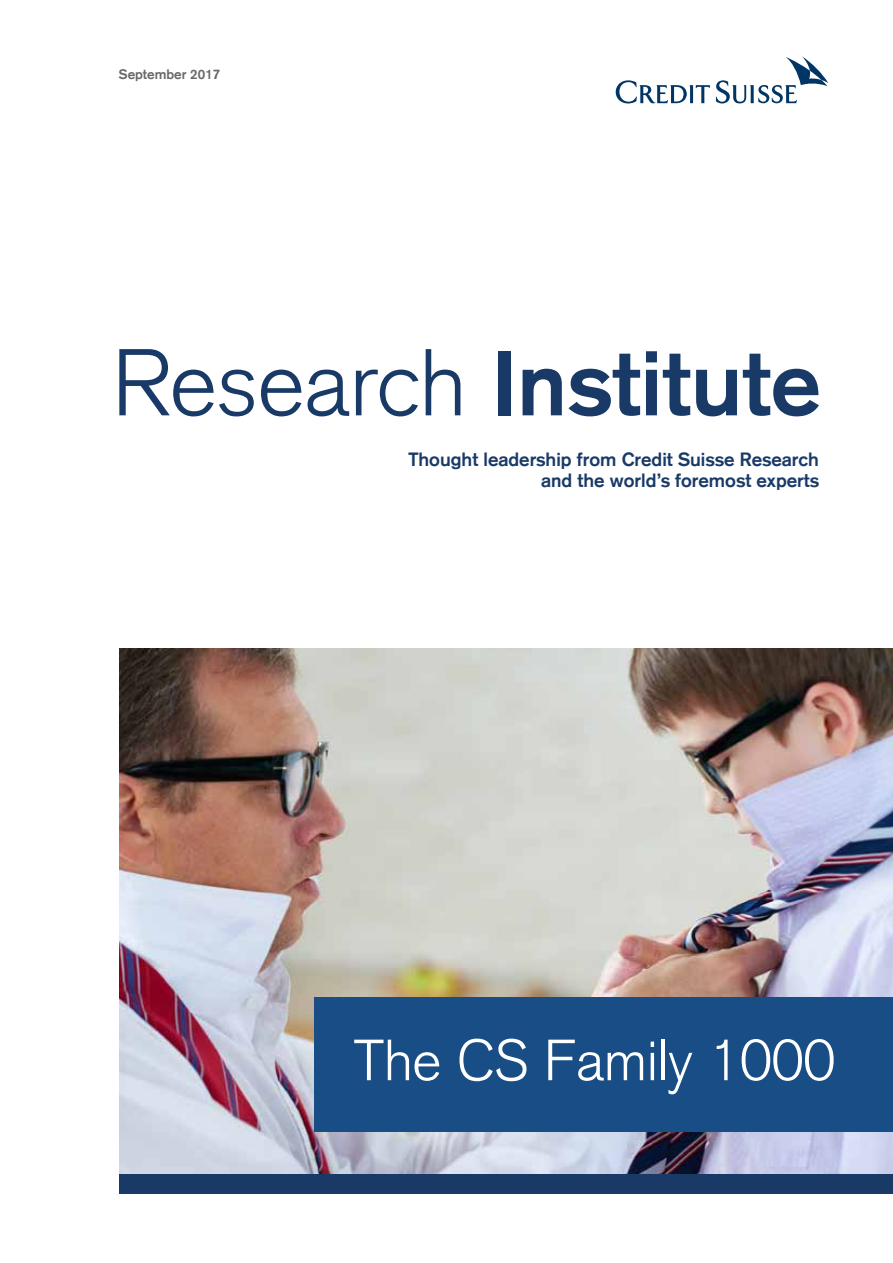
<style>
.page{position:relative;width:893px;height:1263px;background:#fff}
.page>*{position:absolute;margin:0;border:0;box-sizing:border-box;transform-origin:0 0}
.t1{font:700 90px "Credit Suisse Type";color:#193a67}
.t2{font:300 57px "Credit Suisse Type";color:#fff}
.t3{font:700 18.75px/21px "Credit Suisse Type";color:#193a67;text-align:right}
.t4{font:700 13.5px "Credit Suisse Type";color:#696969}
.s1{font-weight:300;font-size:93px}
</style>
<div class="page">
<img style="left:119px;top:648px;width:774px;height:526px">
<div style="left:315px;top:997px;width:578px;height:134px;background:#194d86"></div>
<div style="left:119px;top:1174px;width:774px;height:19px;background:#193a67"></div>
<svg style="left:616px;top:80px;width:94px;height:23px"></svg>
<svg style="left:716px;top:56px;width:112px;height:47px"></svg>
<p class="t4" style="left:119px;top:66px;width:103px">September 2017</p>
<h1 class="t1" style="left:113px;top:330px;width:709px"><span class="s1">Research</span> Institute</h1>
<p class="t3" style="left:408px;top:449px;width:412px">Thought leadership from Credit Suisse Research and the world’s foremost experts</p>
<h2 class="t2" style="left:354px;top:1026px;width:483px">The CS Family 1000</h2>
</div>
